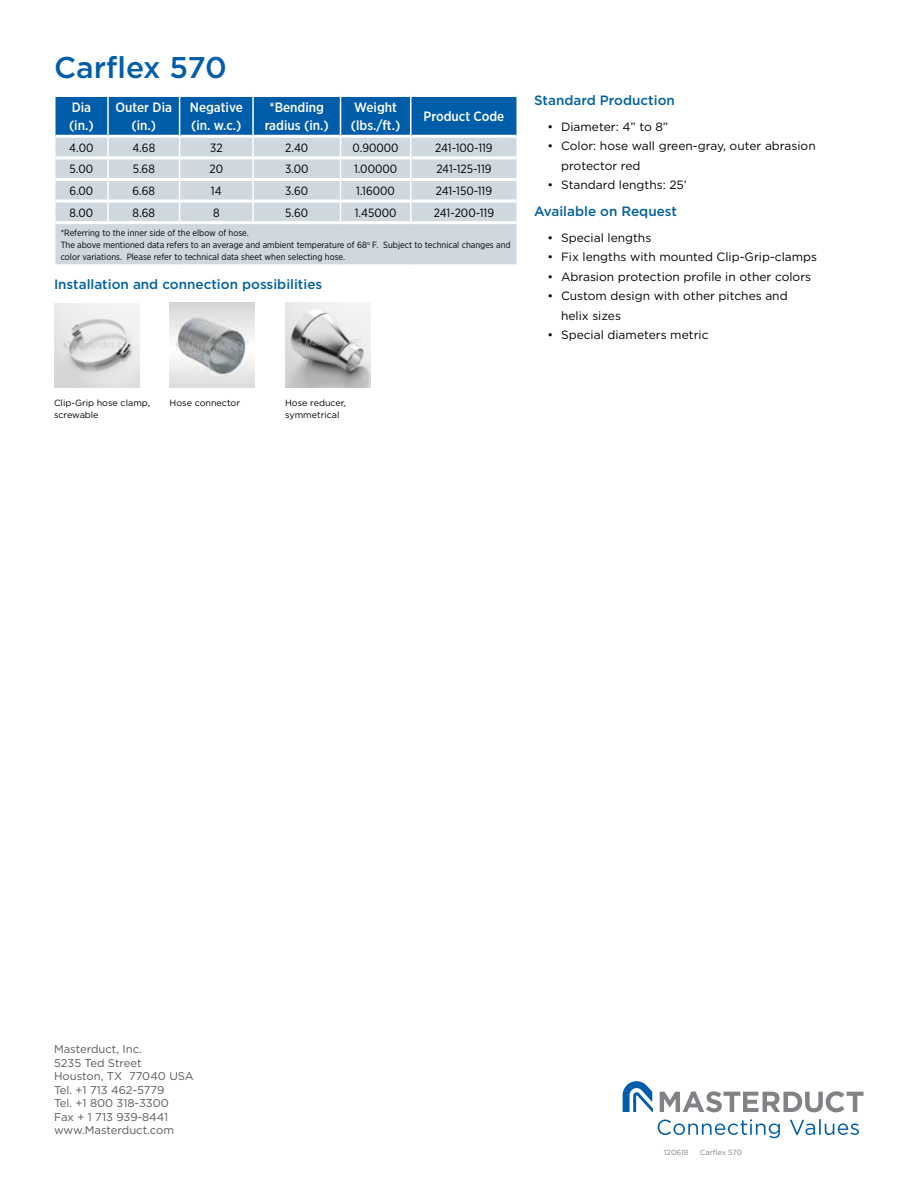
<style>
.page{position:relative;width:918px;height:1188px;background:#fff}
.page>*{position:absolute;margin:0;border:0;box-sizing:border-box;transform-origin:0 0}
.t1{font:500 30px "Gotham";letter-spacing:-.01em;color:#005daa}
.t2{font:500 13.5px/18px "Gotham Narrow";color:#fff}
.t3{font:500 13.5px "Gotham";color:#0060a0}
.t4{font:12px/19.5px "Gotham";color:#000}
.t5{font:12px "Gotham Narrow";color:#000}
.t6{font:11.25px/13.5px "Gotham";color:#58595b}
.t7{font:9px/12px "Gotham Narrow";color:#000}
.t8{font:9px/12px "Gotham";color:#000}
.t9{font:7.5px "Gotham";color:#808285}
</style>
<div class="page">
<svg style="left:623px;top:1081px;width:29px;height:31px"></svg>
<svg style="left:660px;top:1091px;width:204px;height:21px"></svg>
<svg style="left:658px;top:1119px;width:201px;height:19px"></svg>
<div style="left:56px;top:224px;width:460px;height:40px;background:#ced8de"></div>
<svg style="left:55px;top:95px;width:462px;height:126px;background:#97b8d2"></svg>
<hr style="left:516px;top:201px;width:2px;height:22px;background:#fff">
<img style="left:170px;top:303px;width:85px;height:85px">
<img style="left:285px;top:303px;width:85px;height:85px">
<img style="left:55px;top:303px;width:84px;height:85px">
<h1 class="t1" style="left:54px;top:49px;width:174px">Carflex 570</h1>
<p class="t2" style="left:69px;top:98px;width:26px">Dia (in.)</p>
<p class="t2" style="left:116px;top:98px;width:58px;text-align:center">Outer Dia (in.)</p>
<p class="t2" style="left:190px;top:98px;width:54px">Negative (in. w.c.)</p>
<p class="t2" style="left:265px;top:98px;width:66px;text-align:center">*Bending radius (in.)</p>
<p class="t2" style="left:351px;top:98px;width:51px">Weight (lbs./ft.)</p>
<p class="t2" style="left:424px;top:107px;width:82px">Product Code</p>
<p class="t5" style="left:69px;top:140px;width:26px">4.00</p>
<p class="t5" style="left:132px;top:140px;width:24px">4.68</p>
<p class="t5" style="left:210px;top:140px;width:14px">32</p>
<p class="t5" style="left:285px;top:140px;width:25px">2.40</p>
<p class="t5" style="left:353px;top:140px;width:48px">0.90000</p>
<p class="t5" style="left:435px;top:140px;width:59px">241-100-119</p>
<p class="t5" style="left:70px;top:162px;width:25px">5.00</p>
<p class="t5" style="left:133px;top:162px;width:24px">5.68</p>
<p class="t5" style="left:210px;top:162px;width:15px">20</p>
<p class="t5" style="left:285px;top:162px;width:25px">3.00</p>
<p class="t5" style="left:354px;top:162px;width:45px">1.00000</p>
<p class="t5" style="left:436px;top:162px;width:57px">241-125-119</p>
<p class="t5" style="left:69px;top:184px;width:25px">6.00</p>
<p class="t5" style="left:132px;top:184px;width:24px">6.68</p>
<p class="t5" style="left:211px;top:184px;width:12px">14</p>
<p class="t5" style="left:285px;top:184px;width:25px">3.60</p>
<p class="t5" style="left:356px;top:184px;width:40px">1.16000</p>
<p class="t5" style="left:436px;top:184px;width:58px">241-150-119</p>
<p class="t5" style="left:69px;top:205px;width:25px">8.00</p>
<p class="t5" style="left:133px;top:205px;width:24px">8.68</p>
<p class="t5" style="left:213px;top:205px;width:8px">8</p>
<p class="t5" style="left:285px;top:205px;width:25px">5.60</p>
<p class="t5" style="left:355px;top:205px;width:43px">1.45000</p>
<p class="t5" style="left:434px;top:205px;width:62px">241-200-119</p>
<p class="t7" style="left:61px;top:227px;width:451px">*Referring to the inner side of the elbow of hose.<br>The above mentioned data refers to an average and ambient temperature of 68<sup>o</sup> F. Subject to technical changes and color variations. Please refer to technical data sheet when selecting hose.</p>
<p class="t3" style="left:54px;top:276px;width:270px">Installation and connection possibilities</p>
<p class="t8" style="left:54px;top:397px;width:98px">Clip-Grip hose clamp, screwable</p>
<p class="t8" style="left:170px;top:397px;width:72px">Hose connector</p>
<p class="t8" style="left:285px;top:397px;width:62px">Hose reducer, symmetrical</p>
<p class="t3" style="left:534px;top:92px;width:142px">Standard Production</p>
<p class="t4" style="left:548px;top:117px;width:122px">• Diameter: 4” to 8”</p>
<p class="t4" style="left:561px;top:136px;width:256px;text-indent:-14px">• Color: hose wall green-gray, outer abrasion protector red</p>
<p class="t4" style="left:548px;top:175px;width:141px">• Standard lengths: 25’</p>
<p class="t3" style="left:534px;top:203px;width:144px">Available on Request</p>
<p class="t4" style="left:548px;top:228px;width:105px">• Special lengths</p>
<p class="t4" style="left:548px;top:247px;width:271px">• Fix lengths with mounted Clip-Grip-clamps</p>
<p class="t4" style="left:548px;top:267px;width:265px">• Abrasion protection profile in other colors</p>
<p class="t4" style="left:561px;top:286px;width:228px;text-indent:-14px">• Custom design with other pitches and helix sizes</p>
<p class="t4" style="left:548px;top:325px;width:162px">• Special diameters metric</p>
<p class="t6" style="left:54px;top:1043px;width:141px">Masterduct, Inc.<br>5235 Ted Street<br>Houston, TX 77040 USA<br>Tel. +1 713 462-5779<br>Tel. +1 800 318-3300<br>Fax + 1 713 939-8441 www.Masterduct.com</p>
<p class="t9" style="left:664px;top:1148px;width:26px">120618</p>
<p class="t9" style="left:700px;top:1148px;width:44px">Carflex 570</p>
</div>
